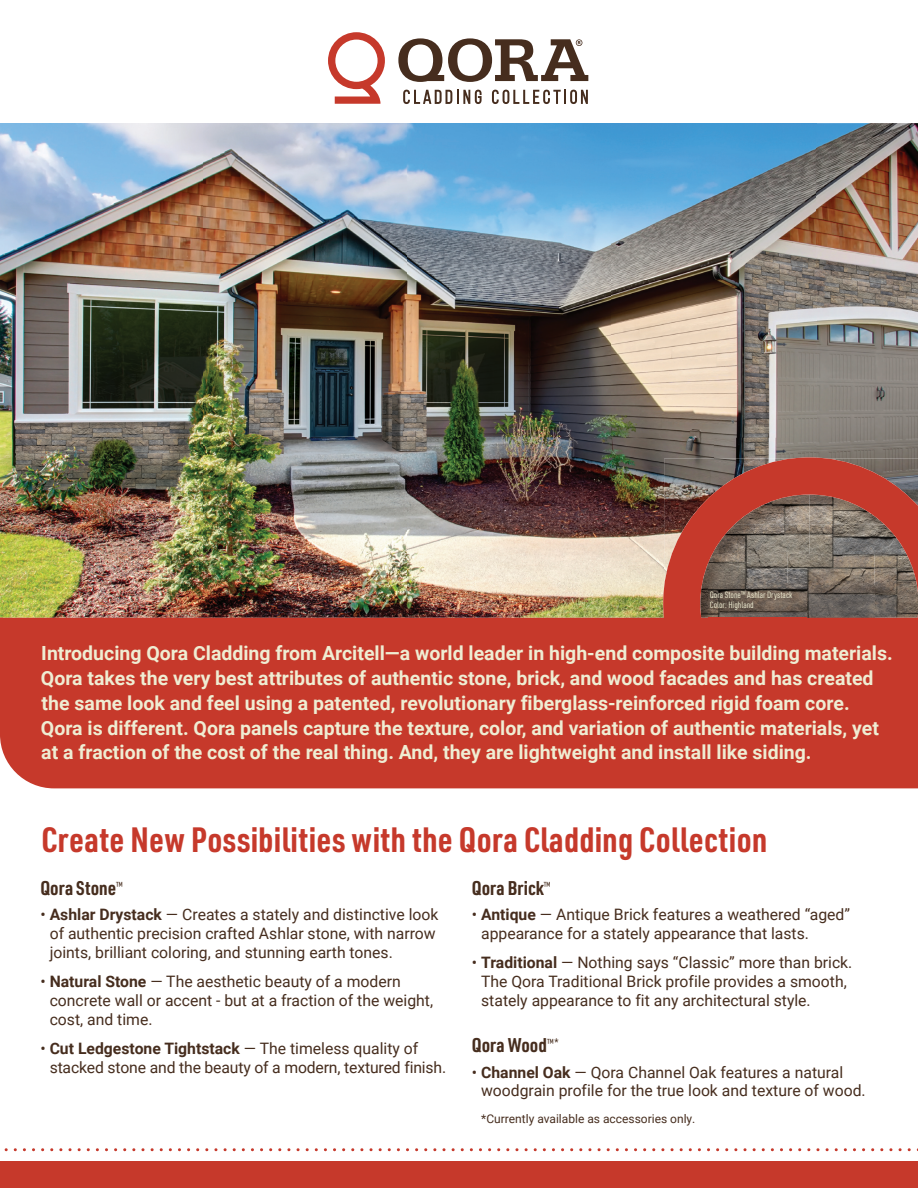
<style>
.page{position:relative;width:918px;height:1188px;background:#fff}
.page>*{position:absolute;margin:0;border:0;box-sizing:border-box;transform-origin:0 0}
.t1{font:700 34.5px "URWDIN Cond";letter-spacing:.01em;color:#c6392b}
.t2{font:700 19.5px/24.8px "Roboto";color:#efedd3}
.t3{font:700 19.5px "URWDIN Cond";color:#462d1e}
.t4{font:15.75px/18.8px "Roboto";color:#462d1e}
.t5{font:12px "Roboto";color:#462d1e}
.t6{font:9px/9.8px "URWDIN Cond";color:#efedd3}
.s1{font-weight:700}
</style>
<div class="page">
<img style="left:0;top:123px;width:816px;height:315px">
<img style="left:816px;top:123px;width:102px;height:334px">
<img style="left:0;top:438px;width:612px;height:180px">
<img style="left:612px;top:438px;width:102px;height:180px">
<img style="left:714px;top:438px;width:102px;height:19px">
<div style="left:0;top:1161px;width:918px;height:27px;background:#c6392b"></div>
<svg style="left:328px;top:32px;width:57px;height:72px"></svg>
<svg style="left:398px;top:38px;width:190px;height:44px"></svg>
<svg style="left:403px;top:90px;width:79px;height:14px"></svg>
<svg style="left:492px;top:90px;width:96px;height:14px"></svg>
<svg style="left:4px;top:1148px;width:914px;height:3px"></svg>
<svg style="left:663px;top:457px;width:255px;height:161px;background:#945d52"></svg>
<div style="left:0;top:618px;width:918px;height:170px;background:#c6392b"></div>
<svg style="left:0;top:618px;width:3px;height:120px"></svg>
<img style="left:709px;top:583px;width:98px;height:35px">
<img style="left:709px;top:618px;width:98px;height:1px">
<p class="t6" style="left:710px;top:590px;width:84px">Qora Stone<sup>TM</sup> Ashlar Drystack<br>Color: Highland</p>
<p class="t2" style="left:41px;top:640px;width:853px">Introducing Qora Cladding from Arcitell—a world leader in high-end composite building materials.<br>Qora takes the very best attributes of authentic stone, brick, and wood facades and has created the same look and feel using a patented, revolutionary fiberglass-reinforced rigid foam core.<br>Qora is different. Qora panels capture the texture, color, and variation of authentic materials, yet at a fraction of the cost of the real thing. And, they are lightweight and install like siding.</p>
<h1 class="t1" style="left:41px;top:816px;width:727px">Create New Possibilities with the Qora Cladding Collection</h1>
<p class="t3" style="left:40px;top:874px;width:84px">Qora Stone<sup>™</sup></p>
<p class="t4" style="left:50px;top:905px;width:390px;text-indent:-9px">• <span class="s1">Ashlar Drystack</span> — Creates a stately and distinctive look of authentic precision crafted Ashlar stone, with narrow joints, brilliant coloring, and stunning earth tones.</p>
<p class="t4" style="left:50px;top:972px;width:385px;text-indent:-9px">• <span class="s1">Natural Stone</span> — The aesthetic beauty of a modern concrete wall or accent - but at a fraction of the weight, cost, and time.</p>
<p class="t4" style="left:50px;top:1039px;width:398px;text-indent:-9px">• <span class="s1">Cut Ledgestone Tightstack</span> — The timeless quality of stacked stone and the beauty of a modern, textured finish.</p>
<p class="t3" style="left:472px;top:874px;width:80px">Qora Brick<sup>™</sup></p>
<p class="t4" style="left:481px;top:905px;width:370px;text-indent:-9px">• <span class="s1">Antique</span> — Antique Brick features a weathered “aged” appearance for a stately appearance that lasts.</p>
<p class="t4" style="left:481px;top:953px;width:373px;text-indent:-9px">• <span class="s1">Traditional</span> — Nothing says “Classic” more than brick.<br>The Qora Traditional Brick profile provides a smooth, stately appearance to fit any architectural style.</p>
<p class="t3" style="left:472px;top:1032px;width:89px">Qora Wood<sup>™*</sup></p>
<p class="t4" style="left:481px;top:1062px;width:386px;text-indent:-9px">• <span class="s1">Channel Oak</span> — Qora Channel Oak features a natural woodgrain profile for the true look and texture of wood.</p>
<p class="t5" style="left:481px;top:1110px;width:216px">*Currently available as accessories only.</p>
</div>
